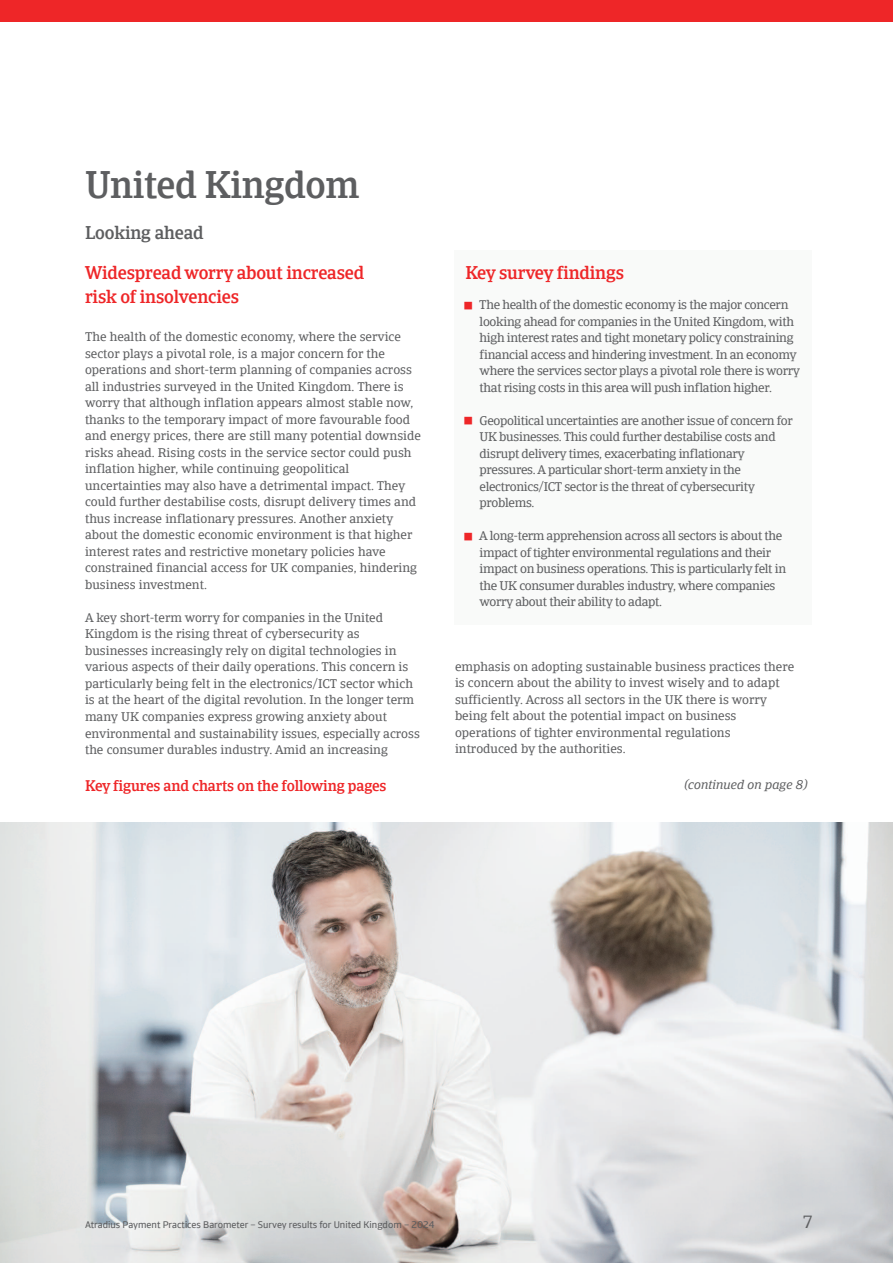
<style>
.page{position:relative;width:893px;height:1263px;background:#fff}
.page>*{position:absolute;margin:0;border:0;box-sizing:border-box;transform-origin:0 0}
.t1{font:500 37.5px "Catalana";letter-spacing:-.01em;color:#5d5e60}
.t2{font:500 18px/24px "Catalana";letter-spacing:-.01em;color:#ee2628}
.t3{font:500 18px "Catalana";letter-spacing:-.01em;color:#5d5e60}
.t4{font:18px "Catalana";color:#5d5e60}
.t5{font:500 15px "Catalana";letter-spacing:-.01em;color:#ee2628}
.t6{font:12.75px/16.5px "Catalana";color:#5d5e60}
.t7{font:12.75px/16.5px "Catalana";letter-spacing:-.025em;color:#5d5e60}
.t8{font:italic 12.75px "Catalana";color:#5d5e60}
.t9{font:9.75px "Catalana Sans";color:#5d5e60}
.s1{font-family:"Menlo";font-weight:700;font-style:italic;color:#ee2628}
</style>
<div class="page">
<div style="left:0;top:0;width:893px;height:21px;background:#ee2628"></div>
<img style="left:0;top:823px;width:893px;height:440px">
<div style="left:455px;top:250px;width:357px;height:375px;background:#f9faf9"></div>
<h1 class="t1" style="left:85px;top:161px;width:276px">United Kingdom</h1>
<h2 class="t3" style="left:85px;top:221px;width:120px">Looking ahead</h2>
<h2 class="t2" style="left:85px;top:261px;width:281px">Widespread worry about increased risk of insolvencies</h2>
<h2 class="t2" style="left:465px;top:261px;width:160px">Key survey findings</h2>
<p class="t7" style="left:480px;top:297px;width:322px;text-indent:-15px"><span class="s1">■</span> The health of the domestic economy is the major concern looking ahead for companies in the United Kingdom, with high interest rates and tight monetary policy constraining financial access and hindering investment. In an economy where the services sector plays a pivotal role there is worry that rising costs in this area will push inflation higher.</p>
<p class="t7" style="left:480px;top:412px;width:315px;text-indent:-15px"><span class="s1">■</span> Geopolitical uncertainties are another issue of concern for UK businesses. This could further destabilise costs and disrupt delivery times, exacerbating inflationary pressures. A particular short-term anxiety in the electronics/ICT sector is the threat of cybersecurity problems.</p>
<p class="t7" style="left:480px;top:528px;width:308px;text-indent:-15px"><span class="s1">■</span> A long-term apprehension across all sectors is about the impact of tighter environmental regulations and their impact on business operations. This is particularly felt in the UK consumer durables industry, where companies worry about their ability to adapt.</p>
<p class="t6" style="left:85px;top:329px;width:337px">The health of the domestic economy, where the service sector plays a pivotal role, is a major concern for the operations and short-term planning of companies across all industries surveyed in the United Kingdom. There is worry that although inflation appears almost stable now, thanks to the temporary impact of more favourable food and energy prices, there are still many potential downside risks ahead. Rising costs in the service sector could push inflation higher, while continuing geopolitical uncertainties may also have a detrimental impact. They could further destabilise costs, disrupt delivery times and thus increase inflationary pressures. Another anxiety about the domestic economic environment is that higher interest rates and restrictive monetary policies have constrained financial access for UK companies, hindering business investment.</p>
<p class="t6" style="left:85px;top:609px;width:336px">A key short-term worry for companies in the United Kingdom is the rising threat of cybersecurity as businesses increasingly rely on digital technologies in various aspects of their daily operations. This concern is particularly being felt in the electronics/ICT sector which is at the heart of the digital revolution. In the longer term many UK companies express growing anxiety about environmental and sustainability issues, especially across the consumer durables industry. Amid an increasing</p>
<p class="t6" style="left:455px;top:658px;width:341px">emphasis on adopting sustainable business practices there is concern about the ability to invest wisely and to adapt sufficiently. Across all sectors in the UK there is worry being felt about the potential impact on business operations of tighter environmental regulations introduced by the authorities.</p>
<p class="t5" style="left:85px;top:775px;width:303px">Key figures and charts on the following pages</p>
<p class="t8" style="left:685px;top:776px;width:125px">(continued on page 8)</p>
<p class="t9" style="left:85px;top:1218px;width:351px">Atradius Payment Practices Barometer – Survey results for United Kingdom – 2024</p>
<h2 class="t4" style="left:803px;top:1210px;width:11px">7</h2>
</div>
